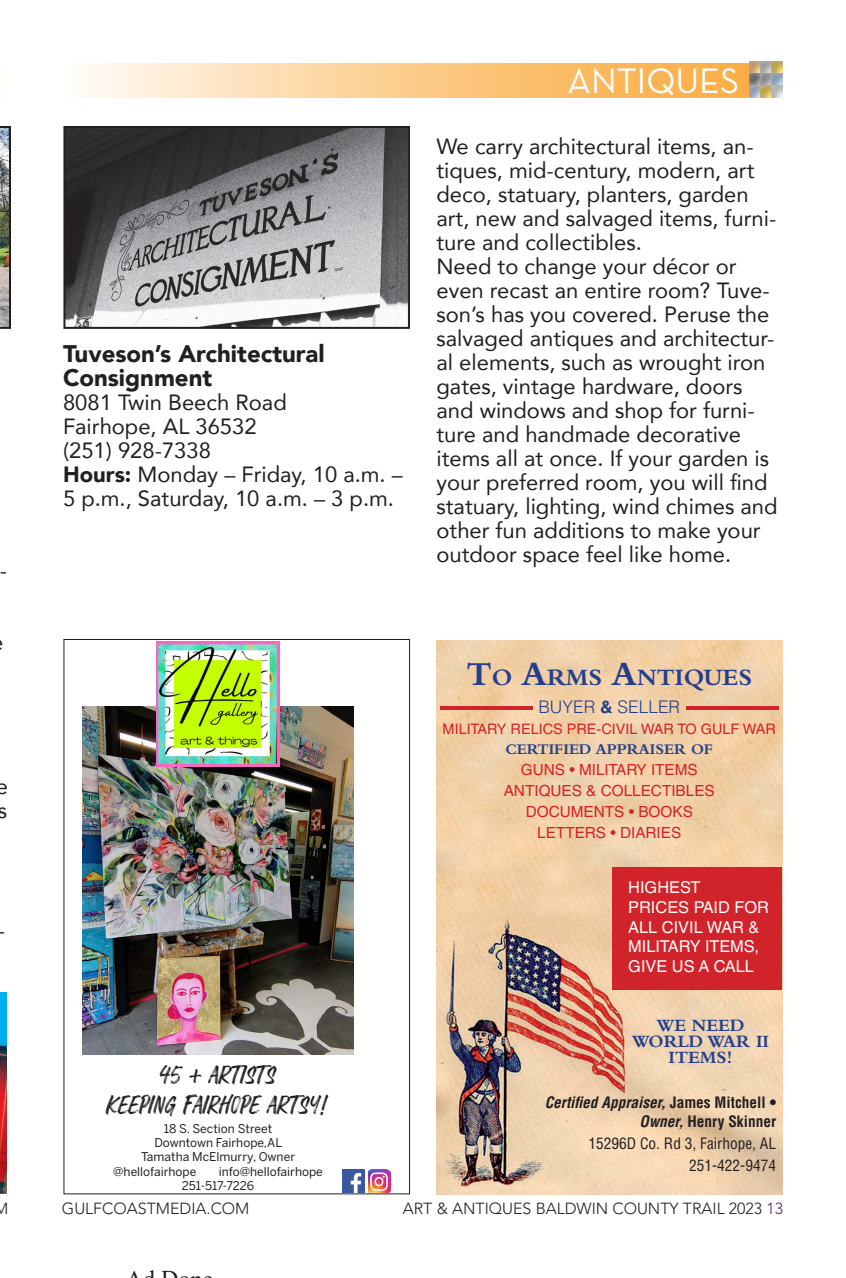
<style>
.page{position:relative;width:846px;height:1278px;background:#fff}
.page>*{position:absolute;margin:0;border:0;box-sizing:border-box;transform-origin:0 0}
.t1{font:36px "Neutra Text";color:#fff}
.t2{font:700 24.4px "Bembo Std";color:#253f8e}
.t3{font:900 24px/24px "Avenir";color:#231f20}
.t4{font:24px/30px "Rawk Brush";color:#231f20;text-align:center}
.t5{font:22px/24px "Avenir";color:#231f20}
.t6{font:700 18px/16px "Bembo Std";color:#253f8e;text-align:center}
.t7{font:300 17.4px "Helvetica LT Std";color:#253f8e}
.t8{font:16.4px/19.6px "Helvetica LT Std";color:#fff}
.t9{font:300 16px "Avenir LT Std";color:#231f20}
.t10{font:15.4px/21px "Helvetica LT Std";color:#d1232a;text-align:center}
.t11{font:700 condensed 15.4px/18.4px "Helvetica LT Std";color:#231f20;text-align:right}
.t12{font:condensed 15.4px/22.4px "Helvetica LT Std";color:#231f20;text-align:right}
.t13{font:700 15.4px "Bembo Std";color:#253f8e}
.t14{font:14.4px "Helvetica LT Std";color:#d1232a}
.t15{font:12px/14.4px "Benton Sans";color:#231f20}
.s1{font-weight:900}
.s2{font-size:35px}
.s3{font-weight:700}
.s4{font-style:italic}
.s5{color:#572364}
</style>
<div class="page">
<div style="left:63px;top:63px;width:719px;height:35px;background:linear-gradient(to right,#fef9f1,#faa42d)"></div>
<img style="left:436px;top:640px;width:346px;height:554px">
<div style="left:612px;top:867px;width:170px;height:123px;background:#d1232a"></div>
<hr style="left:440px;top:706px;width:93px;height:4px;background:#d1232a">
<hr style="left:686px;top:706px;width:93px;height:4px;background:#d1232a">
<img style="left:0;top:126px;width:11px;height:203px">
<img style="left:66px;top:129px;width:341px;height:197px">
<div style="left:63px;top:126px;width:347px;height:203px;border:2px solid #231f20"></div>
<img style="left:83px;top:707px;width:270px;height:348px">
<img style="left:156px;top:641px;width:124px;height:125px">
<img style="left:342px;top:1170px;width:23px;height:22px">
<img style="left:369px;top:1170px;width:22px;height:22px">
<div style="left:0;top:992px;width:7px;height:72px;background:#00aeef"></div>
<div style="left:0;top:1029px;width:7px;height:164px;background:#231f20;opacity:.75"></div>
<img style="left:0;top:1046px;width:7px;height:147px">
<div style="left:746px;top:59px;width:16px;height:16px;background:#231f20;opacity:.3"></div>
<div style="left:746px;top:70px;width:16px;height:16px;background:#231f20;opacity:.3"></div>
<div style="left:757px;top:59px;width:16px;height:16px;background:#231f20;opacity:.3"></div>
<div style="left:757px;top:70px;width:16px;height:16px;background:#231f20;opacity:.3"></div>
<div style="left:769px;top:59px;width:14px;height:16px;background:#231f20;opacity:.3"></div>
<div style="left:769px;top:70px;width:14px;height:16px;background:#231f20;opacity:.3"></div>
<div style="left:746px;top:82px;width:16px;height:16px;background:#231f20;opacity:.3"></div>
<div style="left:757px;top:82px;width:16px;height:16px;background:#231f20;opacity:.3"></div>
<div style="left:769px;top:82px;width:14px;height:16px;background:#231f20;opacity:.3"></div>
<p class="t5" style="left:0;top:558px;width:9px">-</p>
<p class="t5" style="left:-4px;top:774px;width:14px">e s</p>
<p class="t5" style="left:-3px;top:918px;width:9px">-</p>
<p class="t3" style="left:63px;top:341px;width:263px">Tuveson’s Architectural<br>Consignment</p>
<p class="t5" style="left:63px;top:390px;width:341px">8081 Twin Beech Road<br>Fairhope, AL 36532<br>(251) 928-7338<br><span class="s1">Hours:</span> Monday – Friday, 10 a.m. –<br>5 p.m., Saturday, 10 a.m. – 3 p.m.</p>
<p class="t1" style="left:568px;top:59px;width:173px">ANTIQUES</p>
<p class="t5" style="left:436px;top:134px;width:343px">We carry architectural items, an&shy;tiques, mid-century, modern, art deco, statuary, planters, garden art, new and salvaged items, furni&shy;ture and collectibles.<br>Need to change your décor or even recast an entire room? Tuve&shy;son’s has you covered. Peruse the salvaged antiques and architectur&shy;al elements, such as wrought iron gates, vintage hardware, doors and windows and shop for furni&shy;ture and handmade decorative items all at once. If your garden is your preferred room, you will find statuary, lighting, wind chimes and other fun additions to make your outdoor space feel like home.</p>
<p class="t4" style="left:107px;top:1060px;width:224px">45 + ARTISTS<br>KEEPING FAIRHOPE ARTSY!</p>
<p class="t15" style="left:164px;top:1121px;width:110px">18 S. Section Street</p>
<p class="t15" style="left:154px;top:1135px;width:129px">Downtown Fairhope,AL</p>
<p class="t15" style="left:141px;top:1150px;width:156px">Tamatha McElmurry, Owner</p>
<p class="t15" style="left:113px;top:1164px;width:85px">@hellofairhope</p>
<p class="t15" style="left:182px;top:1164px;width:143px;text-indent:37px">info@hellofairhope<br>251-517-7226</p>
<p class="t2" style="left:466px;top:664px;width:287px"><span class="s2">T</span>O <span class="s2">A</span>RMS <span class="s2">A</span>NTIQUES</p>
<p class="t7" style="left:538px;top:696px;width:143px">BUYER <span class="s3">&amp;</span> SELLER</p>
<p class="t13" style="left:505px;top:740px;width:209px">CERTIFIED APPRAISER OF</p>
<p class="t14" style="left:443px;top:720px;width:335px">MILITARY RELICS PRE-CIVIL WAR TO GULF WAR</p>
<p class="t10" style="left:504px;top:759px;width:213px">GUNS • MILITARY ITEMS<br>ANTIQUES &amp; COLLECTIBLES<br>DOCUMENTS • BOOKS<br>LETTERS • DIARIES</p>
<p class="t8" style="left:628px;top:878px;width:142px">HIGHEST<br>PRICES PAID FOR<br>ALL CIVIL WAR &amp;<br>MILITARY ITEMS,<br>GIVE US A CALL</p>
<p class="t6" style="left:632px;top:1017px;width:139px">WE NEED<br>WORLD WAR II<br>ITEMS!</p>
<p class="t11" style="left:545px;top:1093px;width:233px"><span class="s4">Certified Appraiser,</span> James Mitchell •<br><span class="s4">Owner,</span> Henry Skinner</p>
<p class="t12" style="left:588px;top:1132px;width:189px">15296D Co. Rd 3, Fairhope, AL<br>251-422-9474</p>
<p class="t9" style="left:-5px;top:1199px;width:16px">M</p>
<p class="t9" style="left:62px;top:1199px;width:189px">GULFCOASTMEDIA.COM</p>
<p class="t9" style="left:403px;top:1199px;width:382px">ART &amp; ANTIQUES BALDWIN COUNTY TRAIL 2023 <span class="s5">13</span></p>
</div>
